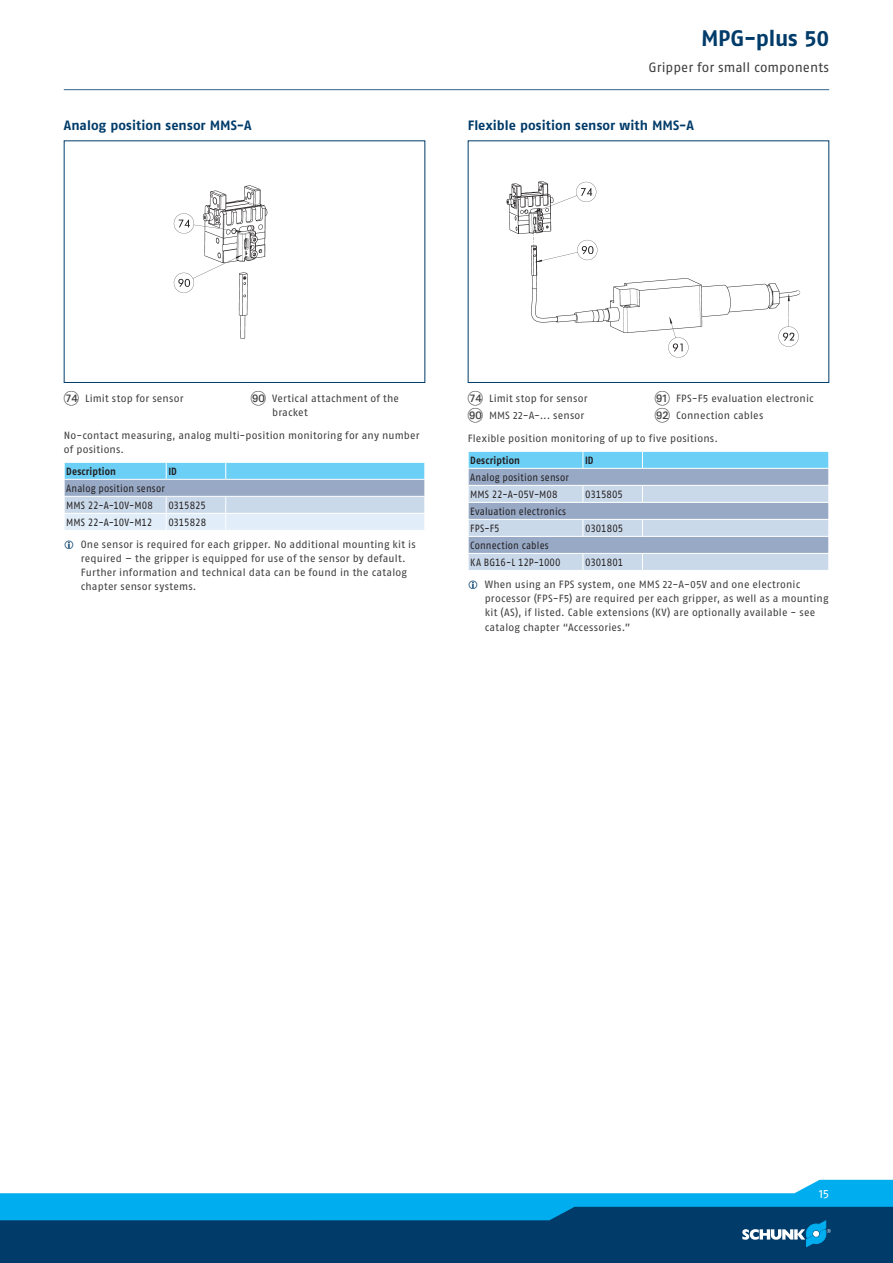
<style>
.page{position:relative;width:893px;height:1263px;background:#fff}
.page>*{position:absolute;margin:0;border:0;box-sizing:border-box;transform-origin:0 0}
.t1{font:700 22.5px "SCHUNK Fago Pro";letter-spacing:-.01em;color:#003b69}
.t2{font:700 13.5px "SCHUNK Fago Pro";letter-spacing:.005em;color:#003b69}
.t3{font:13.5px "SCHUNK Fago Pro";color:#3e3e3f}
.t4{font:12px "SCHUNK Fago Pro";color:#fff}
.t5{font:10.5px/14.2px "SCHUNK Fago Pro";letter-spacing:.015em;color:#3e3e3f}
.t6{font:10.5px/17px "SCHUNK Fago Pro";letter-spacing:.01em;color:#231f20;scale:.9 1}
.t7{font:10.5px "SCHUNK Fago Pro";letter-spacing:-.01em;color:#231f20;scale:.9 1}
.t8{font:700 10.5px "SCHUNK Fago Pro";letter-spacing:.015em;color:#231f20;scale:.9 1}
.t9{font:10.5px "SCHUNK Fago Pro";letter-spacing:-.015em;color:#231f20;scale:.9 1}
.s1{font-family:"Deco Numbers LH Circle";font-size:15px}
</style>
<div class="page">
<div style="left:0;top:1202px;width:893px;height:61px;background:#003b69"></div>
<svg style="left:0;top:1180px;width:893px;height:67px"></svg>
<hr style="left:64px;top:89px;width:765px;height:1px;background:#35628d">
<div style="left:64px;top:140px;width:361px;height:243px;border:1px solid #003b69"></div>
<img style="left:173px;top:185px;width:95px;height:154px">
<svg style="left:64px;top:462px;width:361px;height:68px;background:#afd2e8"></svg>
<hr style="left:64px;top:496px;width:102px;height:1px;background:#fff">
<hr style="left:166px;top:496px;width:60px;height:1px;background:#fff">
<hr style="left:226px;top:496px;width:199px;height:1px;background:#fff">
<div style="left:468px;top:140px;width:361px;height:243px;border:1px solid #003b69"></div>
<img style="left:506px;top:181px;width:295px;height:177px">
<svg style="left:468px;top:451px;width:361px;height:119px;background:#abc6dd"></svg>
<hr style="left:468px;top:553px;width:115px;height:1px;background:#fff">
<hr style="left:583px;top:553px;width:59px;height:1px;background:#fff">
<hr style="left:642px;top:553px;width:187px;height:1px;background:#fff">
<p class="t2" style="left:64px;top:117px;width:189px">Analog position sensor MMS-A</p>
<h1 class="t1" style="left:701px;top:24px;width:130px">MPG-plus 50</h1>
<p class="t3" style="left:648px;top:60px;width:182px">Gripper for small components</p>
<p class="t2" style="left:468px;top:117px;width:228px">Flexible position sensor with MMS-A</p>
<p class="t5" style="left:64px;top:391px;width:121px"><span class="s1">GN</span> Limit stop for sensor</p>
<p class="t5" style="left:272px;top:391px;width:128px;text-indent:-21px"><span class="s1">IT</span> Vertical attachment of the bracket</p>
<p class="t5" style="left:64px;top:428px;width:357px">No-contact measuring, analog multi-position monitoring for any number of positions.</p>
<p class="t8" style="left:66px;top:465px;width:57px">Description</p>
<p class="t8" style="left:168px;top:465px;width:11px">ID</p>
<p class="t6" style="left:66px;top:480px;width:111px">Analog position sensor<br>MMS 22-A-10V-M08</p>
<p class="t9" style="left:168px;top:499px;width:43px">0315825</p>
<p class="t7" style="left:66px;top:516px;width:97px">MMS 22-A-10V-M12</p>
<p class="t7" style="left:168px;top:516px;width:44px">0315828</p>
<p class="t5" style="left:81px;top:537px;width:336px">One sensor is required for each gripper. No additional mounting kit is required – the gripper is equipped for use of the sensor by default.<br>Further information and technical data can be found in the catalog chapter sensor systems.</p>
<p class="t5" style="left:468px;top:390px;width:121px;line-height:17px"><span class="s1">GN</span> Limit stop for sensor<br><span class="s1">IT</span> MMS 22-A-... sensor</p>
<p class="t5" style="left:655px;top:390px;width:160px;line-height:17px"><span class="s1">IK</span> FPS-F5 evaluation electronic<br><span class="s1">IL</span> Connection cables</p>
<p class="t5" style="left:468px;top:432px;width:252px">Flexible position monitoring of up to five positions.</p>
<p class="t8" style="left:470px;top:454px;width:57px">Description</p>
<p class="t8" style="left:585px;top:454px;width:11px">ID</p>
<p class="t6" style="left:470px;top:469px;width:111px">Analog position sensor<br>MMS 22-A-05V-M08</p>
<p class="t7" style="left:585px;top:488px;width:44px">0315805</p>
<p class="t6" style="left:470px;top:503px;width:108px">Evaluation electronics<br>FPS-F5</p>
<p class="t6" style="left:585px;top:520px;width:44px">0301805</p>
<p class="t6" style="left:470px;top:537px;width:102px">Connection cables<br>KA BG16-L 12P-1000</p>
<p class="t6" style="left:585px;top:554px;width:44px">0301801</p>
<p class="t5" style="left:485px;top:577px;width:345px">When using an FPS system, one MMS 22-A-05V and one electronic processor (FPS-F5) are required per each gripper, as well as a mounting kit (AS), if listed. Cable extensions (KV) are optionally available - see catalog chapter “Accessories.”</p>
<p class="t4" style="left:819px;top:1186px;width:12px">15</p>
</div>
